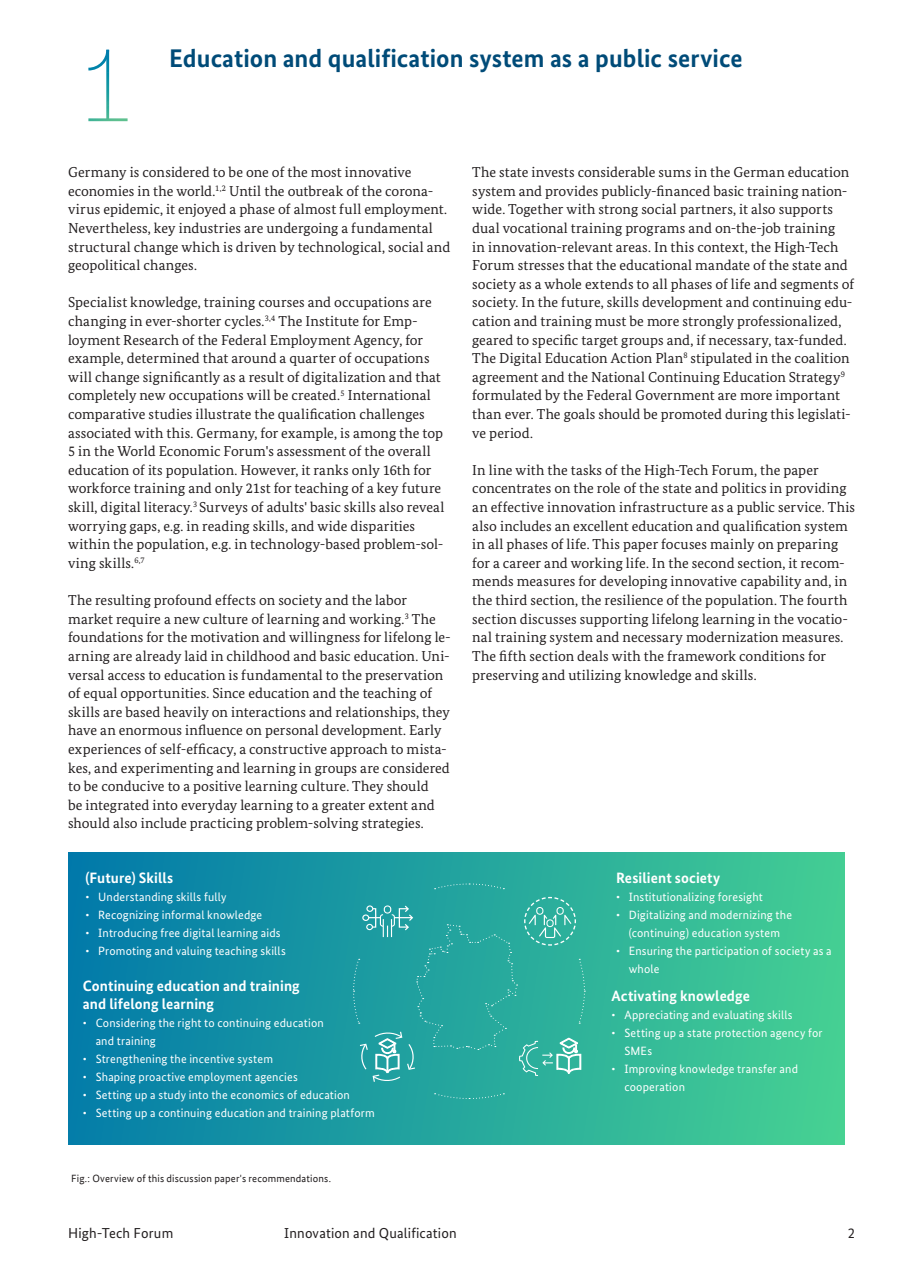
<style>
.page{position:relative;width:902px;height:1272px;background:#fff}
.page>*{position:absolute;margin:0;border:0;box-sizing:border-box;transform-origin:0 0}
.t1{font:700 25.5px "Bundes Sans";color:#004b78}
.t2{font:700 15px "Bundes Sans";letter-spacing:.005em;color:#fff}
.t3{font:14.4px/18.6px "Bundes Serif";letter-spacing:.005em;color:#231f20}
.t4{font:14.4px "Bundes Sans";letter-spacing:.01em;color:#231f20}
.t5{font:12px/18px "Bundes Sans";letter-spacing:.015em;color:#fff}
.t6{font:10.5px "Bundes Sans Office";letter-spacing:.015em;color:#231f20}
</style>
<div class="page">
<svg style="left:88px;top:49px;width:22px;height:23px"></svg>
<div style="left:68px;top:853px;width:776px;height:291px;background:linear-gradient(to right,#027ba9,#45d093)"></div>
<svg style="left:434px;top:883px;width:70px;height:6px"></svg>
<svg style="left:434px;top:1092px;width:70px;height:7px"></svg>
<svg style="left:352px;top:896px;width:233px;height:186px;background:#2da9a1"></svg>
<p class="t1" style="left:169px;top:42px;width:575px">Education and qualification system as a public service</p>
<p class="t3" style="left:68px;top:163px;width:384px">Germany is considered to be one of the most innovative economies in the world.<sup>1,2</sup> Until the outbreak of the corona&shy;virus epidemic, it enjoyed a phase of almost full employment.<br>Nevertheless, key industries are undergoing a fundamental structural change which is driven by technological, social and geopolitical changes.</p>
<p class="t3" style="left:68px;top:293px;width:378px">Specialist knowledge, training courses and occupations are changing in ever-shorter cycles.<sup>3,4</sup> The Institute for Emp&shy;loyment Research of the Federal Employment Agency, for example, determined that around a quarter of occupations will change significantly as a result of digitalization and that completely new occupations will be created.<sup>5</sup> International comparative studies illustrate the qualification challenges associated with this. Germany, for example, is among the top 5 in the World Economic Forum's assessment of the overall education of its population. However, it ranks only 16th for workforce training and only 21st for teaching of a key future skill, digital literacy.<sup>3</sup> Surveys of adults' basic skills also reveal worrying gaps, e.g. in reading skills, and wide disparities within the population, e.g. in technology-based problem-sol&shy;ving skills.<sup>6,7</sup></p>
<p class="t3" style="left:68px;top:590px;width:384px">The resulting profound effects on society and the labor market require a new culture of learning and working.<sup>3</sup> The foundations for the motivation and willingness for lifelong le&shy;arning are already laid in childhood and basic education. Uni&shy;versal access to education is fundamental to the preservation of equal opportunities. Since education and the teaching of skills are based heavily on interactions and relationships, they have an enormous influence on personal development. Early experiences of self-efficacy, a constructive approach to mista&shy;kes, and experimenting and learning in groups are considered to be conducive to a positive learning culture. They should<br>be integrated into everyday learning to a greater extent and should also include practicing problem-solving strategies.</p>
<p class="t2" style="left:85px;top:868px;width:89px">(Future) Skills</p>
<p class="t5" style="left:85px;top:887px;width:142px">• Understanding skills fully</p>
<p class="t5" style="left:85px;top:905px;width:178px">• Recognizing informal knowledge</p>
<p class="t5" style="left:85px;top:923px;width:197px">• Introducing free digital learning aids</p>
<p class="t5" style="left:85px;top:941px;width:202px">• Promoting and valuing teaching skills</p>
<p class="t2" style="left:83px;top:977px;width:218px">Continuing education and training</p>
<p class="t2" style="left:83px;top:995px;width:133px">and lifelong learning</p>
<p class="t5" style="left:83px;top:1014px;width:242px">• Considering the right to continuing education</p>
<p class="t5" style="left:96px;top:1032px;width:62px">and training</p>
<p class="t5" style="left:83px;top:1050px;width:191px">• Strengthening the incentive system</p>
<p class="t5" style="left:83px;top:1068px;width:216px">• Shaping proactive employment agencies</p>
<p class="t5" style="left:83px;top:1086px;width:268px">• Setting up a study into the economics of education</p>
<p class="t5" style="left:83px;top:1104px;width:293px">• Setting up a continuing education and training platform</p>
<p class="t6" style="left:71px;top:1172px;width:261px">Fig.: Overview of this discussion paper's recommendations.</p>
<p class="t3" style="left:472px;top:163px;width:383px">The state invests considerable sums in the German education system and provides publicly-financed basic training nation&shy;wide. Together with strong social partners, it also supports dual vocational training programs and on-the-job training<br>in innovation-relevant areas. In this context, the High-Tech Forum stresses that the educational mandate of the state and society as a whole extends to all phases of life and segments of society. In the future, skills development and continuing edu&shy;cation and training must be more strongly professionalized, geared to specific target groups and, if necessary, tax-funded.<br>The Digital Education Action Plan<sup>8</sup> stipulated in the coalition agreement and the National Continuing Education Strategy<sup>9 </sup>formulated by the Federal Government are more important than ever. The goals should be promoted during this legislati&shy;ve period.</p>
<p class="t3" style="left:472px;top:460px;width:384px">In line with the tasks of the High-Tech Forum, the paper concentrates on the role of the state and politics in providing an effective innovation infrastructure as a public service. This also includes an excellent education and qualification system in all phases of life. This paper focuses mainly on preparing for a career and working life. In the second section, it recom&shy;mends measures for developing innovative capability and, in the third section, the resilience of the population. The fourth section discusses supporting lifelong learning in the vocatio&shy;nal training system and necessary modernization measures.<br>The fifth section deals with the framework conditions for preserving and utilizing knowledge and skills.</p>
<p class="t2" style="left:616px;top:869px;width:106px">Resilient society</p>
<p class="t5" style="left:616px;top:888px;width:148px">• Institutionalizing foresight</p>
<p class="t5" style="left:616px;top:906px;width:177px">• Digitalizing and modernizing the</p>
<p class="t5" style="left:628px;top:924px;width:153px">(continuing) education system</p>
<p class="t5" style="left:628px;top:942px;width:204px;text-indent:-13px">• Ensuring the participation of society as a whole</p>
<p class="t2" style="left:611px;top:986px;width:140px">Activating knowledge</p>
<p class="t5" style="left:611px;top:1005px;width:182px">• Appreciating and evaluating skills</p>
<p class="t5" style="left:624px;top:1023px;width:200px;text-indent:-13px">• Setting up a state protection agency for<br>SMEs</p>
<p class="t5" style="left:611px;top:1059px;width:188px">• Improving knowledge transfer and</p>
<p class="t5" style="left:624px;top:1077px;width:62px">cooperation</p>
<p class="t4" style="left:68px;top:1223px;width:107px">High-Tech Forum</p>
<p class="t4" style="left:284px;top:1223px;width:174px">Innovation and Qualification</p>
<p class="t4" style="left:847px;top:1223px;width:9px">2</p>
</div>
